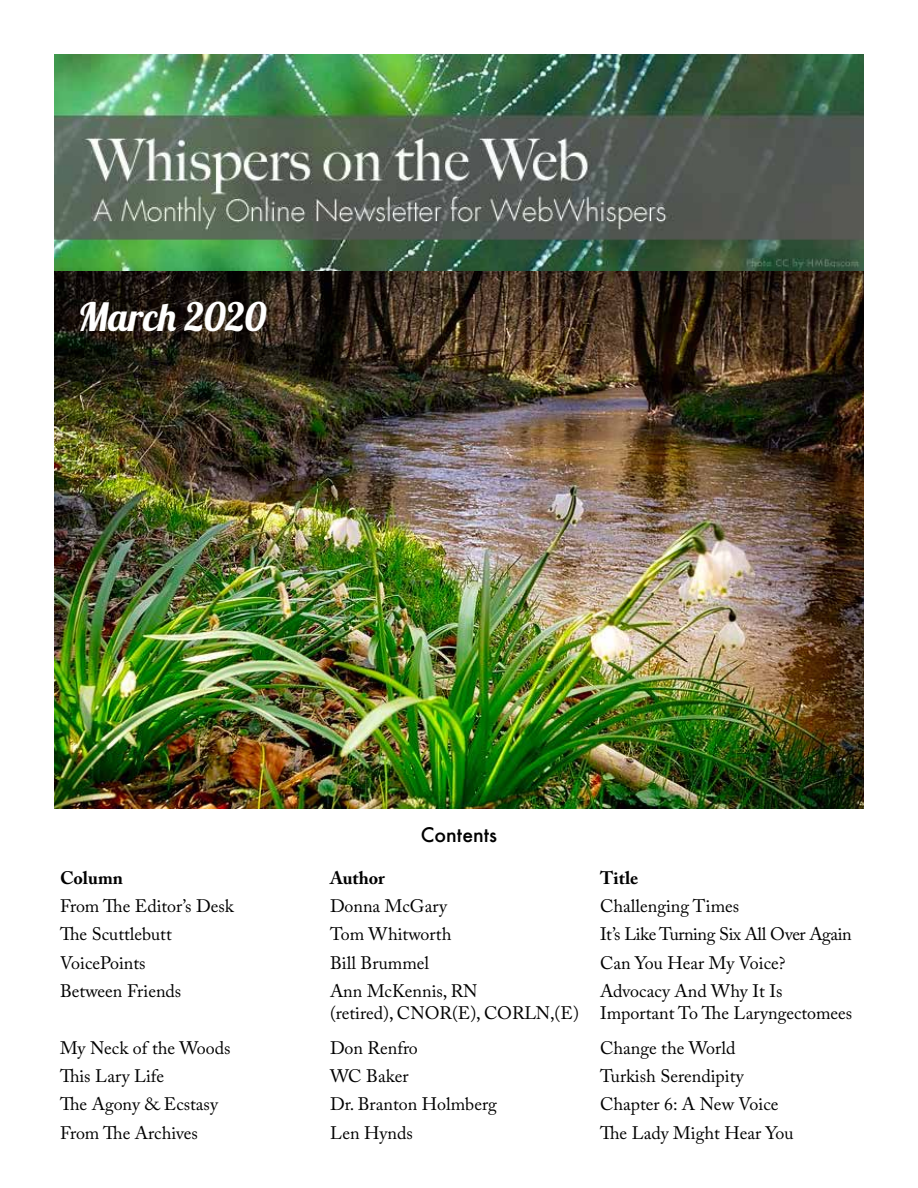
<style>
.page{position:relative;width:918px;height:1188px;background:#fff}
.page>*{position:absolute;margin:0;border:0;box-sizing:border-box;transform-origin:0 0}
.t1{font:39px "Lobster";color:#fff}
.t2{font:500 19.5px "Futura";color:#000}
.t3{font:18px/28.3px "Adobe Caslon Pro";color:#000}
.t4{font:700 18px "Adobe Caslon Pro";color:#000}
</style>
<div class="page">
<img style="left:54px;top:54px;width:810px;height:755px">
<h1 class="t1" style="left:78px;top:292px;width:190px">March 2020</h1>
<p class="t4" style="left:60px;top:867px;width:65px">Column</p>
<p class="t3" style="left:60px;top:892px;width:175px">From The Editor’s Desk<br>The Scuttlebutt<br>VoicePoints<br>Between Friends</p>
<p class="t3" style="left:60px;top:1033px;width:172px">My Neck of the Woods<br>This Lary Life<br>The Agony &amp; Ecstasy<br>From The Archives</p>
<p class="t2" style="left:421px;top:822px;width:78px">Contents</p>
<p class="t4" style="left:330px;top:867px;width:56px">Author</p>
<p class="t3" style="left:330px;top:892px;width:149px">Donna McGary<br>Tom Whitworth<br>Bill Brummel<br>Ann McKennis, RN</p>
<p class="t3" style="left:330px;top:995px;width:250px;line-height:35.1px">(retired), CNOR(E), CORLN,(E)<br>Don Renfro</p>
<p class="t3" style="left:330px;top:1062px;width:168px">WC Baker<br>Dr. Branton Holmberg<br>Len Hynds</p>
<p class="t4" style="left:600px;top:867px;width:40px">Title</p>
<p class="t3" style="left:600px;top:892px;width:253px">Challenging Times<br>It’s Like Turning Six All Over Again<br>Can You Hear My Voice?<br>Advocacy And Why It Is</p>
<p class="t3" style="left:600px;top:995px;width:254px;line-height:35.1px">Important To The Laryngectomees<br>Change the World</p>
<p class="t3" style="left:600px;top:1062px;width:195px">Turkish Serendipity<br>Chapter 6: A New Voice<br>The Lady Might Hear You</p>
</div>
